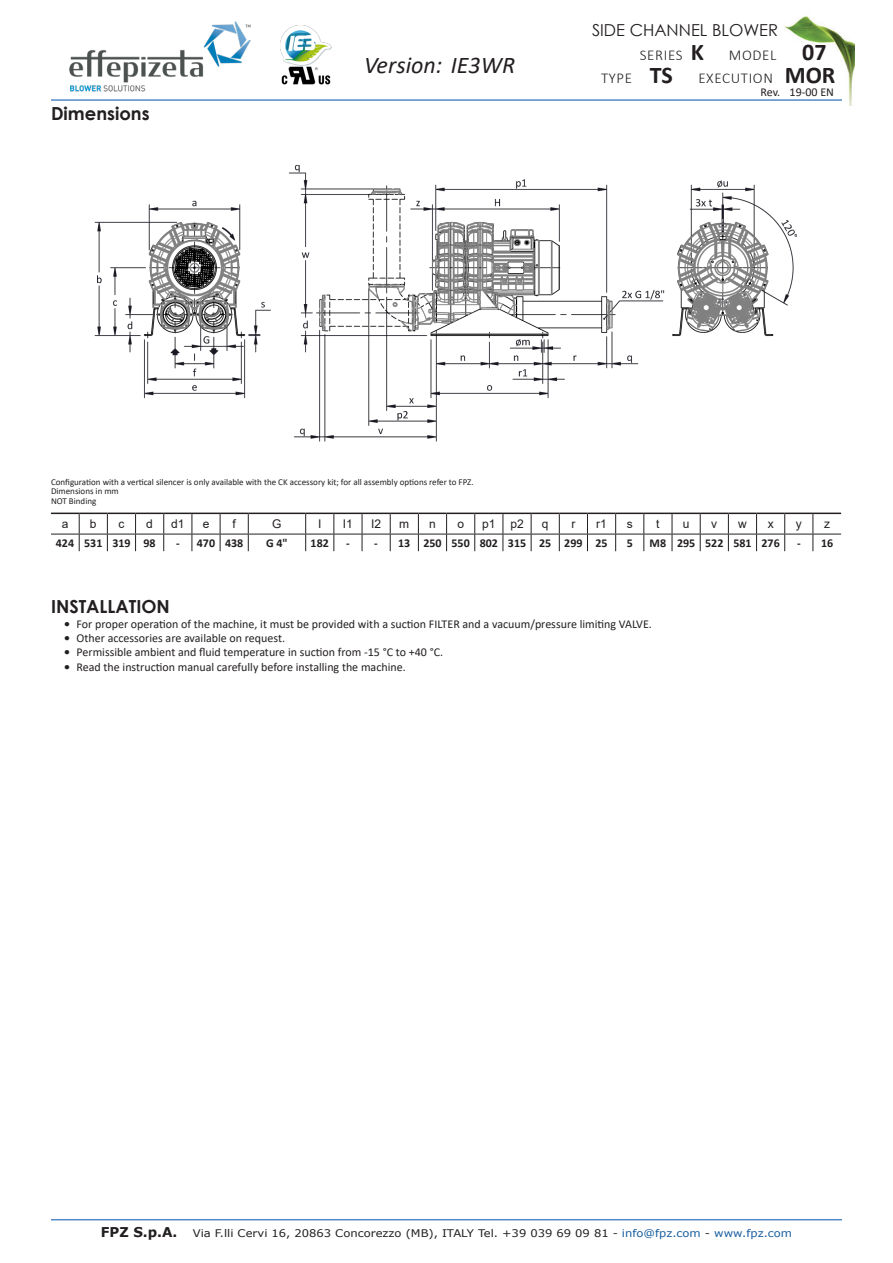
<style>
.page{position:relative;width:893px;height:1263px;background:#fff}
.page>*{position:absolute;margin:0;border:0;box-sizing:border-box;transform-origin:0 0}
.t1{font:italic 24px "Calibri";color:#231f20}
.t2{font:700 24px "Calibri";color:#231f20}
.Installazione_Titolo{font:700 18px "Century Gothic";color:#231f20}
.Ingombri_Titolo{font:700 18px "Century Gothic";color:#231f20}
.t3{font:16.5px "Century Gothic";color:#231f20}
.t4{font:300 15px "Calibri";letter-spacing:.04em;color:#231f20}
.t5{font:12px "Calibri";color:#231f20}
.TestoTabella2{font:700 12px "Calibri";color:#231f20}
.TitoloTabella2{font:12px "Arial";color:#231f20}
.t6{font:10.5px "Verdana";color:#231f20;scale:1.1 1}
.Ingombri_Nota{font:9px "Calibri";color:#231f20}
.s1{font-weight:700;font-size:24px}
.s2{font-family:"Verdana"}
.s3{font-weight:700;font-size:13.5px}
.s4{color:#175d9e}
</style>
<div class="page">
<img style="left:784px;top:16px;width:70px;height:90px">
<hr style="left:51px;top:99px;width:791px;height:2px;background:#5289c7">
<hr style="left:51px;top:1219px;width:791px;height:1px;background:#5289c7">
<img style="left:69px;top:21px;width:182px;height:70px">
<img style="left:281px;top:26px;width:51px;height:59px">
<img style="left:94px;top:164px;width:703px;height:278px">
<hr style="left:248px;top:513px;width:58px;height:1px;background:#231f20">
<svg style="left:51px;top:513px;width:198px;height:38px"></svg>
<hr style="left:248px;top:534px;width:58px;height:1px;background:#231f20">
<svg style="left:305px;top:513px;width:536px;height:38px"></svg>
<p class="Ingombri_Titolo" style="left:51px;top:100px;width:100px">Dimensions</p>
<h1 class="t1" style="left:364px;top:49px;width:152px">Version: IE3WR</h1>
<h3 class="t3" style="left:592px;top:19px;width:188px">SIDE CHANNEL BLOWER</h3>
<h1 class="t2" style="left:691px;top:35px;width:15px">K</h1>
<p class="t4" style="left:650px;top:69px;width:125px"><span class="s1">TS</span> EXECUTION</p>
<p class="t4" style="left:729px;top:45px;width:99px">MODEL <span class="s1">07</span></p>
<p class="t5" style="left:761px;top:84px;width:75px">Rev. 19-00 EN</p>
<p class="t4" style="left:640px;top:45px;width:44px">SERIES</p>
<p class="t4" style="left:601px;top:69px;width:32px">TYPE</p>
<h1 class="t2" style="left:785px;top:58px;width:52px">MOR</h1>
<p class="Ingombri_Nota" style="left:51px;top:475px;width:424px">Configuration with a vertical silencer is only available with the CK accessory kit; for all assembly options refer to FPZ.</p>
<p class="Ingombri_Nota" style="left:51px;top:485px;width:69px">Dimensions in mm</p>
<p class="Ingombri_Nota" style="left:51px;top:495px;width:47px">NOT Binding</p>
<p class="TitoloTabella2" style="left:62px;top:516px;width:8px">a</p>
<p class="TitoloTabella2" style="left:90px;top:516px;width:8px">b</p>
<p class="TitoloTabella2" style="left:118px;top:516px;width:7px">c</p>
<p class="TitoloTabella2" style="left:146px;top:516px;width:8px">d</p>
<p class="TitoloTabella2" style="left:171px;top:516px;width:15px">d1</p>
<p class="TitoloTabella2" style="left:203px;top:516px;width:8px">e</p>
<p class="TitoloTabella2" style="left:233px;top:516px;width:5px">f</p>
<p class="TitoloTabella2" style="left:272px;top:516px;width:11px">G</p>
<p class="TitoloTabella2" style="left:318px;top:516px;width:5px">I</p>
<p class="TitoloTabella2" style="left:343px;top:516px;width:12px">I1</p>
<p class="TitoloTabella2" style="left:371px;top:516px;width:12px">I2</p>
<p class="TitoloTabella2" style="left:399px;top:516px;width:11px">m</p>
<p class="TitoloTabella2" style="left:429px;top:516px;width:8px">n</p>
<p class="TitoloTabella2" style="left:457px;top:516px;width:8px">o</p>
<p class="TitoloTabella2" style="left:482px;top:516px;width:15px">p1</p>
<p class="TitoloTabella2" style="left:510px;top:516px;width:15px">p2</p>
<p class="TitoloTabella2" style="left:542px;top:516px;width:8px">q</p>
<p class="TitoloTabella2" style="left:571px;top:516px;width:5px">r</p>
<p class="TitoloTabella2" style="left:596px;top:516px;width:12px">r1</p>
<p class="TitoloTabella2" style="left:627px;top:516px;width:7px">s</p>
<p class="TitoloTabella2" style="left:656px;top:516px;width:5px">t</p>
<p class="TitoloTabella2" style="left:683px;top:516px;width:8px">u</p>
<p class="TitoloTabella2" style="left:711px;top:516px;width:7px">v</p>
<p class="TitoloTabella2" style="left:738px;top:516px;width:10px">w</p>
<p class="TitoloTabella2" style="left:768px;top:516px;width:7px">x</p>
<p class="TitoloTabella2" style="left:796px;top:516px;width:7px">y</p>
<p class="TitoloTabella2" style="left:824px;top:516px;width:7px">z</p>
<p class="TestoTabella2" style="left:56px;top:534px;width:20px">424</p>
<p class="TestoTabella2" style="left:84px;top:534px;width:20px">531</p>
<p class="TestoTabella2" style="left:112px;top:534px;width:20px">319</p>
<p class="TestoTabella2" style="left:144px;top:534px;width:14px">98</p>
<p class="TestoTabella2" style="left:176px;top:534px;width:5px">-</p>
<p class="TestoTabella2" style="left:197px;top:534px;width:20px">470</p>
<p class="TestoTabella2" style="left:225px;top:534px;width:20px">438</p>
<p class="TestoTabella2" style="left:266px;top:534px;width:23px">G 4"</p>
<p class="TestoTabella2" style="left:311px;top:534px;width:20px">182</p>
<p class="TestoTabella2" style="left:346px;top:534px;width:5px">-</p>
<p class="TestoTabella2" style="left:374px;top:534px;width:5px">-</p>
<p class="TestoTabella2" style="left:398px;top:534px;width:14px">13</p>
<p class="TestoTabella2" style="left:423px;top:534px;width:20px">250</p>
<p class="TestoTabella2" style="left:452px;top:534px;width:20px">550</p>
<p class="TestoTabella2" style="left:480px;top:534px;width:20px">802</p>
<p class="TestoTabella2" style="left:508px;top:534px;width:20px">315</p>
<p class="TestoTabella2" style="left:539px;top:534px;width:14px">25</p>
<p class="TestoTabella2" style="left:564px;top:534px;width:20px">299</p>
<p class="TestoTabella2" style="left:595px;top:534px;width:14px">25</p>
<p class="TestoTabella2" style="left:627px;top:534px;width:8px">5</p>
<p class="TestoTabella2" style="left:650px;top:534px;width:18px">M8</p>
<p class="TestoTabella2" style="left:677px;top:534px;width:20px">295</p>
<p class="TestoTabella2" style="left:705px;top:534px;width:20px">522</p>
<p class="TestoTabella2" style="left:733px;top:534px;width:20px">581</p>
<p class="TestoTabella2" style="left:761px;top:534px;width:20px">276</p>
<p class="TestoTabella2" style="left:797px;top:534px;width:5px">-</p>
<p class="TestoTabella2" style="left:821px;top:534px;width:14px">16</p>
<p class="Installazione_Titolo" style="left:51px;top:593px;width:120px">INSTALLATION</p>
<p class="t5" style="left:64px;top:615px;width:590px"><span class="s2">•</span> For proper operation of the machine, it must be provided with a suction FILTER and a vacuum/pressure limiting VALVE.</p>
<p class="t5" style="left:64px;top:630px;width:223px"><span class="s2">•</span> Other accessories are available on request.</p>
<p class="t5" style="left:64px;top:644px;width:381px"><span class="s2">•</span> Permissible ambient and fluid temperature in suction from -15 °C to +40 °C.</p>
<p class="t5" style="left:64px;top:658px;width:343px"><span class="s2">•</span> Read the instruction manual carefully before installing the machine.</p>
<p class="t6" style="left:101px;top:1226px;width:630px"><span class="s3">FPZ S.p.A.</span> Via F.lli Cervi 16, 20863 Concorezzo (MB), ITALY Tel. +39 039 69 09 81 - <span class="s4">info@fpz.com</span> - <span class="s4">www.fpz.com</span></p>
</div>
